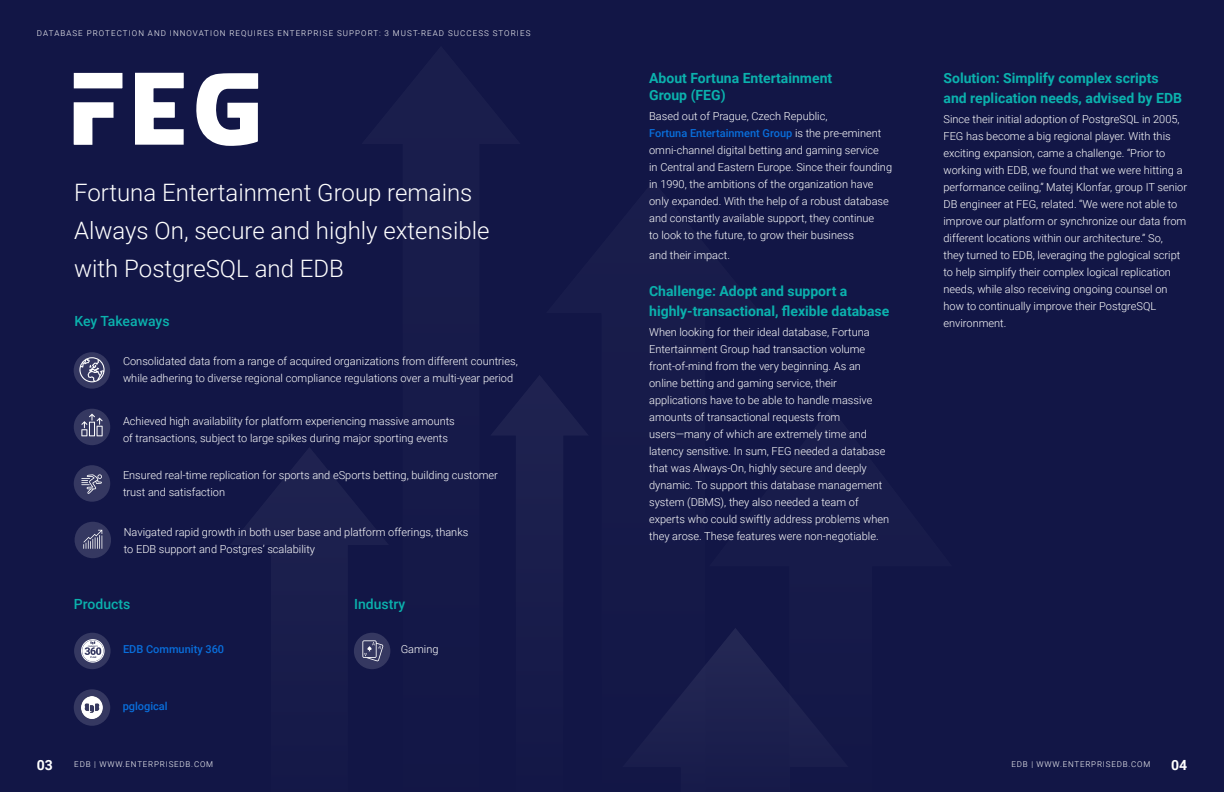
<style>
.page{position:relative;width:1224px;height:792px;background:#121646}
.page>*{position:absolute;margin:0;border:0;box-sizing:border-box;transform-origin:0 0}
.t1{font:300 24px/38px "Roboto";color:#fff}
.t2{font:700 14px/20px "Roboto";color:#0bb1ad}
.t3{font:500 14px "Roboto";color:#0bb1ad}
.t4{font:700 14px "Roboto";color:#fff}
.t5{font:300 11px/17px "Roboto";color:#fff}
.t6{font:500 11px "Roboto";color:#096edb}
.t7{font:300 8px "Roboto";letter-spacing:.135em;color:#fff}
.t8{font:300 8px "Roboto";letter-spacing:.1em;color:#fff}
.s1{font-weight:500;color:#096edb}
</style>
<div class="page">
<svg style="left:492px;top:376px;width:54px;height:95px"></svg>
<svg style="left:240px;top:448px;width:149px;height:221px"></svg>
<svg style="left:546px;top:384px;width:41px;height:87px"></svg>
<svg style="left:651px;top:628px;width:173px;height:110px"></svg>
<div style="left:74px;top:465px;width:36px;height:37px;background:#353861;border-radius:50%"></div>
<svg style="left:74px;top:633px;width:37px;height:36px"></svg>
<div style="left:74px;top:409px;width:36px;height:36px;background:#353861;border-radius:50%"></div>
<div style="left:74px;top:352px;width:36px;height:37px;background:#353861;border-radius:50%"></div>
<div style="left:354px;top:633px;width:36px;height:36px;background:#353861;border-radius:50%"></div>
<svg style="left:196px;top:73px;width:62px;height:73px"></svg>
<svg style="left:135px;top:73px;width:49px;height:72px"></svg>
<svg style="left:74px;top:102px;width:40px;height:43px"></svg>
<svg style="left:74px;top:73px;width:49px;height:15px"></svg>
<div style="left:75px;top:522px;width:36px;height:36px;background:#353861;border-radius:50%"></div>
<svg style="left:74px;top:689px;width:36px;height:37px"></svg>
<div style="left:81px;top:640px;width:23px;height:22px;border:1px solid #fff;border-radius:50%"></div>
<svg style="left:82px;top:640px;width:21px;height:21px"></svg>
<svg style="left:362px;top:640px;width:21px;height:21px"></svg>
<svg style="left:81px;top:474px;width:21px;height:19px"></svg>
<svg style="left:79px;top:357px;width:26px;height:25px"></svg>
<svg style="left:83px;top:530px;width:19px;height:19px"></svg>
<svg style="left:81px;top:414px;width:22px;height:22px"></svg>
<p class="t7" style="left:37px;top:28px;width:495px">DATABASE PROTECTION AND INNOVATION REQUIRES ENTERPRISE SUPPORT: 3 MUST-READ SUCCESS STORIES</p>
<h1 class="t1" style="left:74px;top:172px;width:417px">Fortuna Entertainment Group remains<br>Always On, secure and highly extensible with PostgreSQL and EDB</h1>
<p class="t3" style="left:75px;top:311px;width:97px">Key Takeaways</p>
<p class="t5" style="left:123px;top:353px;width:396px">Consolidated data from a range of acquired organizations from different countries, while adhering to diverse regional compliance regulations over a multi-year period</p>
<p class="t5" style="left:123px;top:412px;width:333px">Achieved high availability for platform experiencing massive amounts of transactions, subject to large spikes during major sporting events</p>
<p class="t5" style="left:123px;top:466px;width:376px">Ensured real-time replication for sports and eSports betting, building customer trust and satisfaction</p>
<p class="t5" style="left:124px;top:523px;width:346px">Navigated rapid growth in both user base and platform offerings, thanks to EDB support and Postgres’ scalability</p>
<p class="t3" style="left:74px;top:594px;width:58px">Products</p>
<p class="t3" style="left:354px;top:594px;width:53px">Industry</p>
<p class="t5" style="left:401px;top:640px;width:39px">Gaming</p>
<p class="t6" style="left:123px;top:642px;width:103px">EDB Community 360</p>
<p class="t6" style="left:123px;top:698px;width:47px">pglogical</p>
<p class="t2" style="left:649px;top:69px;width:185px;line-height:17px">About Fortuna Entertainment<br>Group (FEG)</p>
<p class="t5" style="left:649px;top:107px;width:244px">Based out of Prague, Czech Republic,<br><span class="s1">Fortuna Entertainment Group</span> is the pre-eminent omni-channel digital betting and gaming service<br>in Central and Eastern Europe. Since their founding in 1990, the ambitions of the organization have only expanded. With the help of a robust database and constantly available support, they continue<br>to look to the future, to grow their business</p>
<p class="t5" style="left:649px;top:246px;width:82px">and their impact.</p>
<p class="t2" style="left:649px;top:281px;width:242px">Challenge: Adopt and support a highly-transactional, flexible database</p>
<p class="t5" style="left:649px;top:323px;width:242px">When looking for their ideal database, Fortuna Entertainment Group had transaction volume front-of-mind from the very beginning. As an online betting and gaming service, their applications have to be able to handle massive amounts of transactional requests from users—many of which are extremely time and latency sensitive. In sum, FEG needed a database that was Always-On, highly secure and deeply dynamic. To support this database management system (DBMS), they also needed a team of experts who could swiftly address problems when they arose. These features were non-negotiable.</p>
<p class="t2" style="left:944px;top:68px;width:240px">Solution: Simplify complex scripts and replication needs, advised by EDB</p>
<p class="t5" style="left:944px;top:110px;width:245px">Since their initial adoption of PostgreSQL in 2005, FEG has become a big regional player. With this exciting expansion, came a challenge. “Prior to working with EDB, we found that we were hitting a performance ceiling,” Matej Klonfar, group IT senior DB engineer at FEG, related. “We were not able to improve our platform or synchronize our data from different locations within our architecture.” So,<br>they turned to EDB, leveraging the pglogical script to help simplify their complex logical replication needs, while also receiving ongoing counsel on how to continually improve their PostgreSQL environment.</p>
<p class="t4" style="left:37px;top:755px;width:18px">03</p>
<p class="t8" style="left:74px;top:759px;width:140px">EDB | WWW.ENTERPRISEDB.COM</p>
<p class="t8" style="left:1012px;top:759px;width:140px">EDB | WWW.ENTERPRISEDB.COM</p>
<p class="t4" style="left:1171px;top:755px;width:18px">04</p>
</div>
